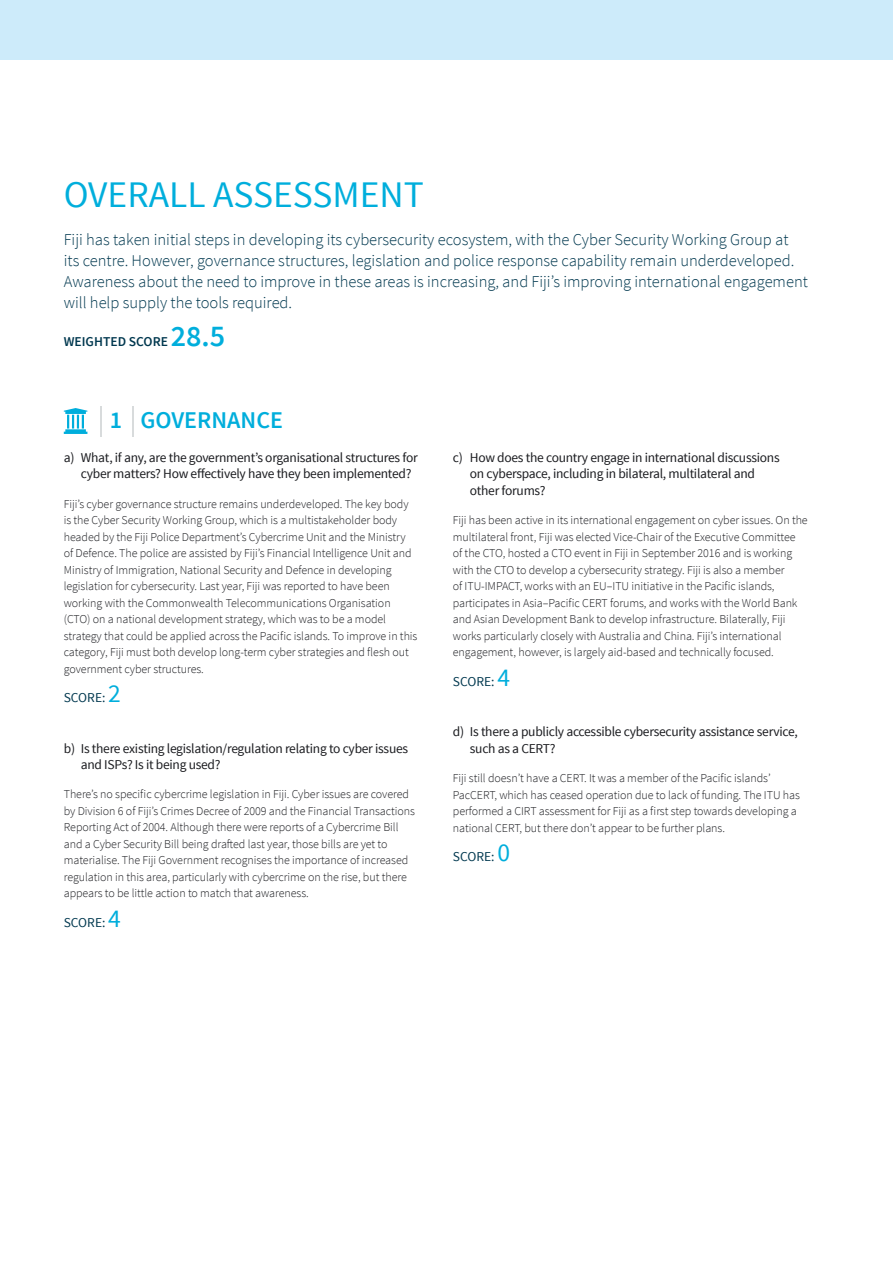
<style>
.page{position:relative;width:893px;height:1263px;background:#fff}
.page>*{position:absolute;margin:0;border:0;box-sizing:border-box;transform-origin:0 0}
.t1{font:37.5px "Source Sans Pro";color:#00aedc}
.Weight_Score_Large{font:600 30px "Source Sans Pro";color:#00aedc}
.H3___Number_list{font:600 24px "Source Sans Pro";color:#00aedc}
.Pull_Out_text{font:300 16.5px/21px "Source Sans Pro";color:#00384f}
.t2{font:13.5px/16.5px "Source Sans Pro";letter-spacing:-.02em;color:#1b1c20}
.Weight_Score_Small{font:13.5px "Source Sans Pro";color:#00384f}
.Weight_Score_Large-2{font:600 13.5px "Source Sans Pro";color:#00384f}
.Text_8pt{font:300 12px/16.5px "Source Sans Pro";letter-spacing:-.005em;color:#1b1c20}
.s1{font-size:25.5px;color:#00aedc}
</style>
<div class="page">
<svg style="left:64px;top:408px;width:23px;height:26px"></svg>
<hr style="left:100px;top:406px;width:1px;height:31px;background:#d8dbdc">
<hr style="left:132px;top:406px;width:1px;height:31px;background:#d8dbdc">
<div style="left:0;top:0;width:893px;height:60px;background:#cdebfa"></div>
<h2 class="t1" style="left:64px;top:171px;width:362px">OVERALL ASSESSMENT</h2>
<p class="Pull_Out_text" style="left:64px;top:229px;width:746px">Fiji has taken initial steps in developing its cybersecurity ecosystem, with the Cyber Security Working Group at its centre. However, governance structures, legislation and police response capability remain underdeveloped.<br>Awareness about the need to improve in these areas is increasing, and Fiji’s improving international engagement will help supply the tools required.</p>
<p class="Weight_Score_Large-2" style="left:64px;top:333px;width:106px">WEIGHTED SCORE</p>
<p class="Weight_Score_Large" style="left:171px;top:317px;width:56px">28.5</p>
<h3 class="H3___Number_list" style="left:110px;top:405px;width:175px">1 GOVERNANCE</h3>
<p class="t2" style="left:81px;top:449px;width:338px;text-indent:-17px">a) What, if any, are the government’s organisational structures for cyber matters? How effectively have they been implemented?</p>
<p class="Text_8pt" style="left:64px;top:495px;width:355px">Fiji’s cyber governance structure remains underdeveloped. The key body is the Cyber Security Working Group, which is a multistakeholder body headed by the Fiji Police Department’s Cybercrime Unit and the Ministry of Defence. The police are assisted by Fiji’s Financial Intelligence Unit and Ministry of Immigration, National Security and Defence in developing legislation for cybersecurity. Last year, Fiji was reported to have been working with the Commonwealth Telecommunications Organisation (CTO) on a national development strategy, which was to be a model strategy that could be applied across the Pacific islands. To improve in this category, Fiji must both develop long-term cyber strategies and flesh out government cyber structures.</p>
<p class="Weight_Score_Small" style="left:64px;top:689px;width:59px">SCORE: <span class="s1">2</span></p>
<p class="t2" style="left:81px;top:740px;width:329px;text-indent:-17px">b) Is there existing legislation/regulation relating to cyber issues and ISPs? Is it being used?</p>
<p class="Text_8pt" style="left:64px;top:786px;width:353px">There’s no specific cybercrime legislation in Fiji. Cyber issues are covered by Division 6 of Fiji’s Crimes Decree of 2009 and the Financial Transactions Reporting Act of 2004. Although there were reports of a Cybercrime Bill and a Cyber Security Bill being drafted last year, those bills are yet to materialise. The Fiji Government recognises the importance of increased regulation in this area, particularly with cybercrime on the rise, but there appears to be little action to match that awareness.</p>
<p class="Weight_Score_Small" style="left:64px;top:914px;width:59px">SCORE: <span class="s1">4</span></p>
<p class="t2" style="left:470px;top:449px;width:311px;text-indent:-17px">c) How does the country engage in international discussions on cyberspace, including in bilateral, multilateral and other forums?</p>
<p class="Text_8pt" style="left:453px;top:512px;width:356px">Fiji has been active in its international engagement on cyber issues. On the multilateral front, Fiji was elected Vice-Chair of the Executive Committee of the CTO, hosted a CTO event in Fiji in September 2016 and is working with the CTO to develop a cybersecurity strategy. Fiji is also a member<br>of ITU-IMPACT, works with an EU–ITU initiative in the Pacific islands, participates in Asia–Pacific CERT forums, and works with the World Bank and Asian Development Bank to develop infrastructure. Bilaterally, Fiji works particularly closely with Australia and China. Fiji’s international engagement, however, is largely aid-based and technically focused.</p>
<p class="Weight_Score_Small" style="left:453px;top:673px;width:59px">SCORE: <span class="s1">4</span></p>
<p class="t2" style="left:470px;top:724px;width:329px;text-indent:-17px">d) Is there a publicly accessible cybersecurity assistance service, such as a CERT?</p>
<p class="Text_8pt" style="left:453px;top:770px;width:349px">Fiji still doesn’t have a CERT. It was a member of the Pacific islands’ PacCERT, which has ceased operation due to lack of funding. The ITU has performed a CIRT assessment for Fiji as a first step towards developing a national CERT, but there don’t appear to be further plans.</p>
<p class="Weight_Score_Small" style="left:453px;top:848px;width:59px">SCORE: <span class="s1">0</span></p>
</div>
